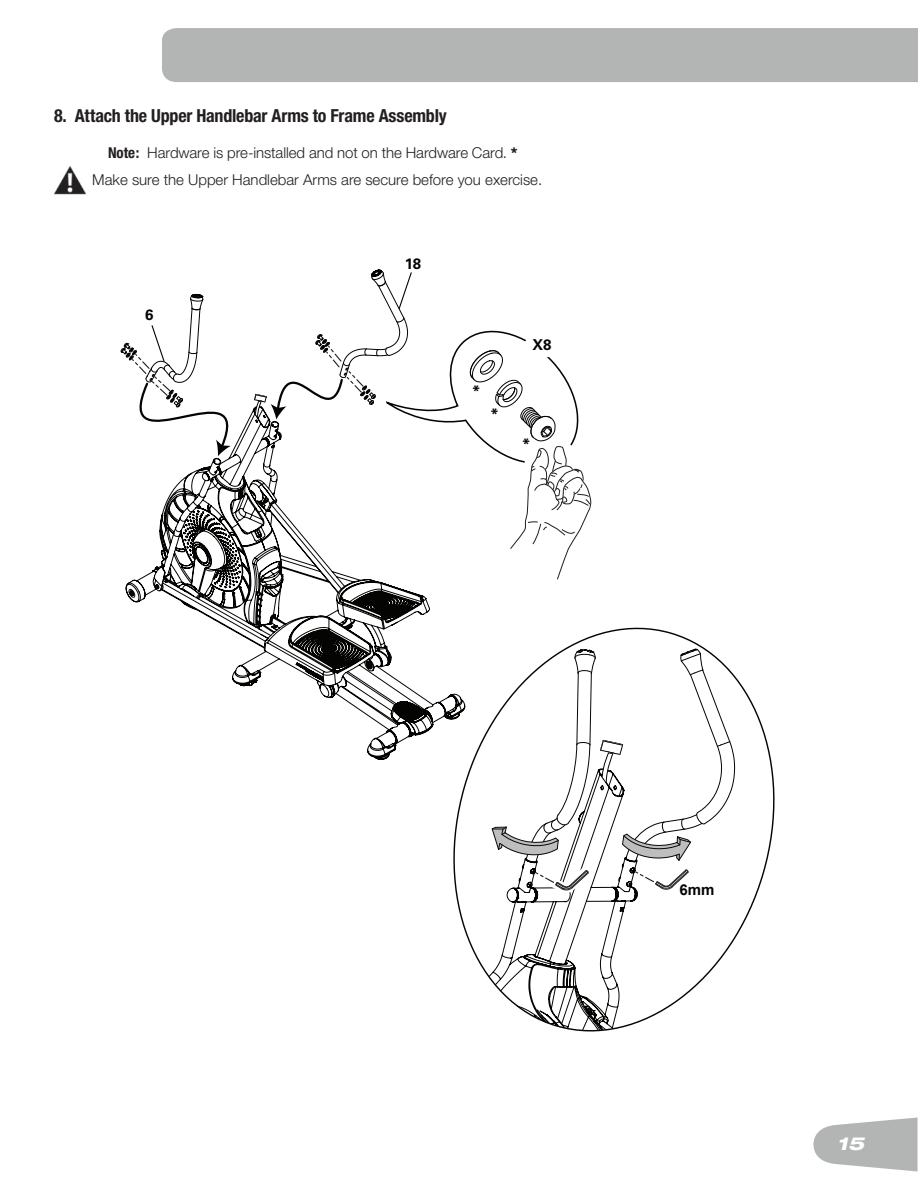
<style>
.page{position:relative;width:918px;height:1188px;background:#fff}
.page>*{position:absolute;margin:0;border:0;box-sizing:border-box;transform-origin:0 0}
.t1{font:700 condensed 18px "Helvetica Neue";letter-spacing:-.01em;color:#231f20}
.t2{font:italic 800 expanded 18px "Helvetica Neue";color:#fff}
.t3{font:300 15px/27px "Helvetica Neue";color:#231f20}
.t4{font:700 15px "Univers";color:#040503}
.t5{font:700 15px "Arial";color:#040503}
.s1{font-weight:700;font-stretch:condensed}
.s2{font-weight:900;font-stretch:condensed}
</style>
<div class="page">
<div style="left:162px;top:28px;width:756px;height:54px;background:#b3b4b4"></div>
<svg style="left:813px;top:1118px;width:105px;height:54px"></svg>
<img style="left:54px;top:166px;width:32px;height:29px">
<svg style="left:453px;top:627px;width:322px;height:405px"></svg>
<svg style="left:126px;top:580px;width:339px;height:180px"></svg>
<svg style="left:120px;top:270px;width:472px;height:310px"></svg>
<p class="t1" style="left:54px;top:109px;width:394px">8. Attach the Upper Handlebar Arms to Frame Assembly</p>
<p class="t3" style="left:92px;top:141px;width:451px;text-indent:16px"><span class="s1">Note:</span> Hardware is pre-installed and not on the Hardware Card. <span class="s2">*<br></span>Make sure the Upper Handlebar Arms are secure before you exercise.</p>
<p class="t4" style="left:145px;top:308px;width:10px">6</p>
<p class="t4" style="left:405px;top:258px;width:18px">18</p>
<p class="t4" style="left:472px;top:385px;width:10px">*</p>
<p class="t4" style="left:490px;top:408px;width:10px">*</p>
<p class="t4" style="left:532px;top:339px;width:21px">X8</p>
<p class="t4" style="left:522px;top:438px;width:10px">*</p>
<p class="t5" style="left:680px;top:884px;width:37px">6mm</p>
<p class="t2" style="left:837px;top:1133px;width:28px">15</p>
</div>
